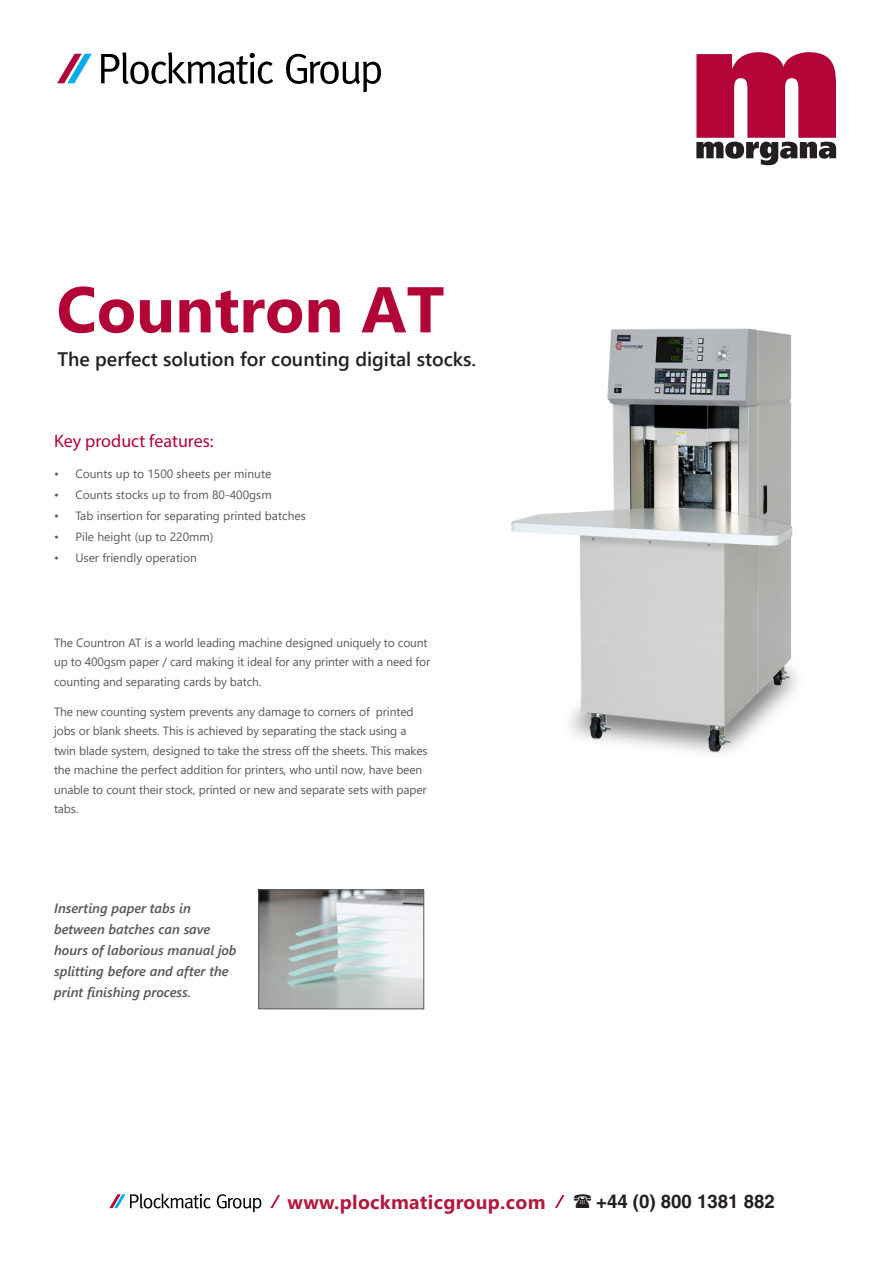
<style>
.page{position:relative;width:893px;height:1263px;background:#fff}
.page>*{position:absolute;margin:0;border:0;box-sizing:border-box;transform-origin:0 0}
.t1{font:700 64.5px "Segoe UI";color:#b30437}
.t2{font:600 19.5px "Segoe UI";color:#231f20}
.t3{font:700 19.5px "Segoe UI";letter-spacing:.015em;color:#b2193e}
.t4{font:700 18.6px "Helvetica LT Pro";color:#231f20}
.Key_features__semibo{font:18px "Myriad Pro";color:#b30437}
.Main_text{font:italic 600 13.5px/21px "Segoe UI";color:#57585a}
.Main_body_text_2019{font:12px/19.5px "Segoe UI";letter-spacing:-.01em;color:#57585a}
</style>
<div class="page">
<img style="left:511px;top:328px;width:286px;height:425px">
<img style="left:260px;top:891px;width:162px;height:116px">
<div style="left:258px;top:889px;width:166px;height:120px;border:1px solid #57585a"></div>
<svg style="left:101px;top:52px;width:172px;height:32px"></svg>
<svg style="left:286px;top:54px;width:95px;height:38px"></svg>
<svg style="left:57px;top:54px;width:35px;height:29px"></svg>
<svg style="left:696px;top:52px;width:140px;height:113px"></svg>
<svg style="left:554px;top:1195px;width:11px;height:14px"></svg>
<svg style="left:270px;top:1195px;width:10px;height:14px"></svg>
<svg style="left:217px;top:1194px;width:44px;height:18px"></svg>
<svg style="left:109px;top:1193px;width:102px;height:15px"></svg>
<p class="t1" style="left:57px;top:249px;width:389px">Countron AT</p>
<p class="t2" style="left:57px;top:340px;width:420px">The perfect solution for counting digital stocks.</p>
<p class="Key_features__semibo" style="left:54px;top:429px;width:161px">Key product features:</p>
<p class="Main_body_text_2019" style="left:54px;top:463px;width:219px">• Counts up to 1500 sheets per minute</p>
<p class="Main_body_text_2019" style="left:54px;top:484px;width:219px">• Counts stocks up to from 80-400gsm</p>
<p class="Main_body_text_2019" style="left:54px;top:505px;width:253px">• Tab insertion for separating printed batches</p>
<p class="Main_body_text_2019" style="left:54px;top:526px;width:161px">• Pile height (up to 220mm)</p>
<p class="Main_body_text_2019" style="left:54px;top:547px;width:144px">• User friendly operation</p>
<p class="Main_body_text_2019" style="left:54px;top:631px;width:378px">The Countron AT is a world leading machine designed uniquely to count up to 400gsm paper / card making it ideal for any printer with a need for counting and separating cards by batch.</p>
<p class="Main_body_text_2019" style="left:54px;top:701px;width:375px">The new counting system prevents any damage to corners of printed jobs or blank sheets. This is achieved by separating the stack using a twin blade system, designed to take the stress off the sheets. This makes the machine the perfect addition for printers, who until now, have been unable to count their stock, printed or new and separate sets with paper tabs.</p>
<p class="Main_text" style="left:54px;top:895px;width:184px">Inserting paper tabs in between batches can save hours of laborious manual job splitting before and after the print finishing process.</p>
<p class="t3" style="left:288px;top:1183px;width:259px">www.plockmaticgroup.com</p>
<p class="t4" style="left:596px;top:1190px;width:180px">+44 (0) 800 1381 882</p>
</div>
